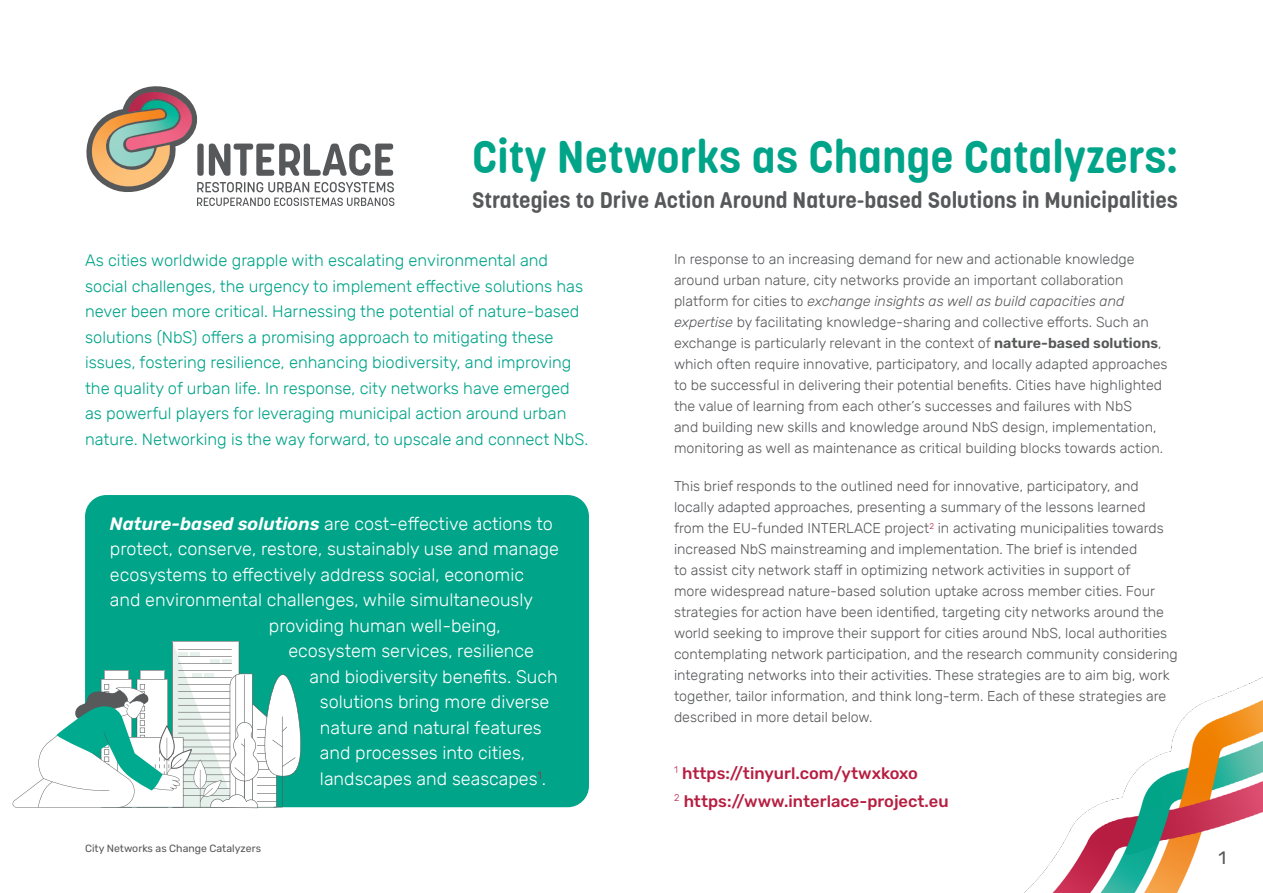
<style>
.page{position:relative;width:1263px;height:893px;background:#fff}
.page>*{position:absolute;margin:0;border:0;box-sizing:border-box;transform-origin:0 0}
.t1{font:700 45.6px "Korolev Rounded";color:#00a489}
.t2{font:700 22.5px "Korolev Rounded";color:#57585a}
.t3{font:300 18px "Rubik";color:#fff}
.t4{font:18px "Rubik";color:#57585a}
.t5{font:300 16.5px/25.5px "Rubik";color:#00a489}
.t6{font:500 16.5px "Rubik";color:#b71e41}
.t7{font:300 14.25px/21px "Rubik";color:#57585a}
.t8{font:10.5px "Rubik";color:#57585a}
.s1{font-style:italic}
.s2{font-weight:600}
.s3{font-weight:600;font-style:italic}
</style>
<div class="page">
<img style="left:1024px;top:677px;width:239px;height:216px">
<svg style="left:86px;top:86px;width:308px;height:120px"></svg>
<div style="left:85px;top:495px;width:504px;height:312px;background:#00a489;border-radius:21px"></div>
<svg style="left:12px;top:641px;width:289px;height:167px"></svg>
<p class="t1" style="left:472px;top:129px;width:707px">City Networks as Change Catalyzers:</p>
<p class="t2" style="left:472px;top:186px;width:707px">Strategies to Drive Action Around Nature-based Solutions in Municipalities</p>
<p class="t5" style="left:85px;top:248px;width:505px">As cities worldwide grapple with escalating environmental and social challenges, the urgency to implement effective solutions has never been more critical. Harnessing the potential of nature-based solutions (NbS) offers a promising approach to mitigating these issues, fostering resilience, enhancing biodiversity, and improving the quality of urban life. In response, city networks have emerged as powerful players for leveraging municipal action around urban nature. Networking is the way forward, to upscale and connect NbS.</p>
<p class="t7" style="left:674px;top:249px;width:495px">In response to an increasing demand for new and actionable knowledge around urban nature, city networks provide an important collaboration platform for cities to <span class="s1">exchange insights as well as build capacities and expertise</span> by facilitating knowledge-sharing and collective efforts. Such an exchange is particularly relevant in the context of <span class="s2">nature-based solutions</span>, which often require innovative, participatory, and locally adapted approaches to be successful in delivering their potential benefits. Cities have highlighted the value of learning from each other’s successes and failures with NbS<br>and building new skills and knowledge around NbS design, implementation, monitoring as well as maintenance as critical building blocks towards action.</p>
<p class="t7" style="left:674px;top:476px;width:505px">This brief responds to the outlined need for innovative, participatory, and locally adapted approaches, presenting a summary of the lessons learned from the EU-funded INTERLACE project<sup>2</sup> in activating municipalities towards increased NbS mainstreaming and implementation. The brief is intended<br>to assist city network staff in optimizing network activities in support of<br>more widespread nature-based solution uptake across member cities. Four strategies for action have been identified, targeting city networks around the world seeking to improve their support for cities around NbS, local authorities contemplating network participation, and the research community considering integrating networks into their activities. These strategies are to aim big, work together, tailor information, and think long-term. Each of these strategies are described in more detail below.</p>
<p class="t3" style="left:110px;top:513px;width:444px"><span class="s3">Nature-based solutions</span> are cost-effective actions to</p>
<p class="t3" style="left:110px;top:539px;width:451px">protect, conserve, restore, sustainably use and manage</p>
<p class="t3" style="left:110px;top:564px;width:416px">ecosystems to effectively address social, economic</p>
<p class="t3" style="left:110px;top:590px;width:425px">and environmental challenges, while simultaneously</p>
<p class="t3" style="left:269px;top:615px;width:233px">providing human well-being,</p>
<p class="t3" style="left:288px;top:641px;width:247px">ecosystem services, resilience</p>
<p class="t3" style="left:309px;top:666px;width:250px">and biodiversity benefits. Such</p>
<p class="t3" style="left:320px;top:692px;width:231px">solutions bring more diverse</p>
<p class="t3" style="left:320px;top:717px;width:223px">nature and natural features</p>
<p class="t3" style="left:320px;top:743px;width:207px">and processes into cities,</p>
<p class="t3" style="left:320px;top:768px;width:228px">landscapes and seascapes<sup>1</sup>.</p>
<p class="t6" style="left:674px;top:763px;width:245px"><sup>1</sup> https://tinyurl.com/ytwxkoxo</p>
<p class="t6" style="left:674px;top:792px;width:276px"><sup>2</sup> https://www.interlace-project.eu</p>
<p class="t8" style="left:85px;top:842px;width:177px">City Networks as Change Catalyzers</p>
<p class="t4" style="left:1218px;top:847px;width:9px">1</p>
</div>
